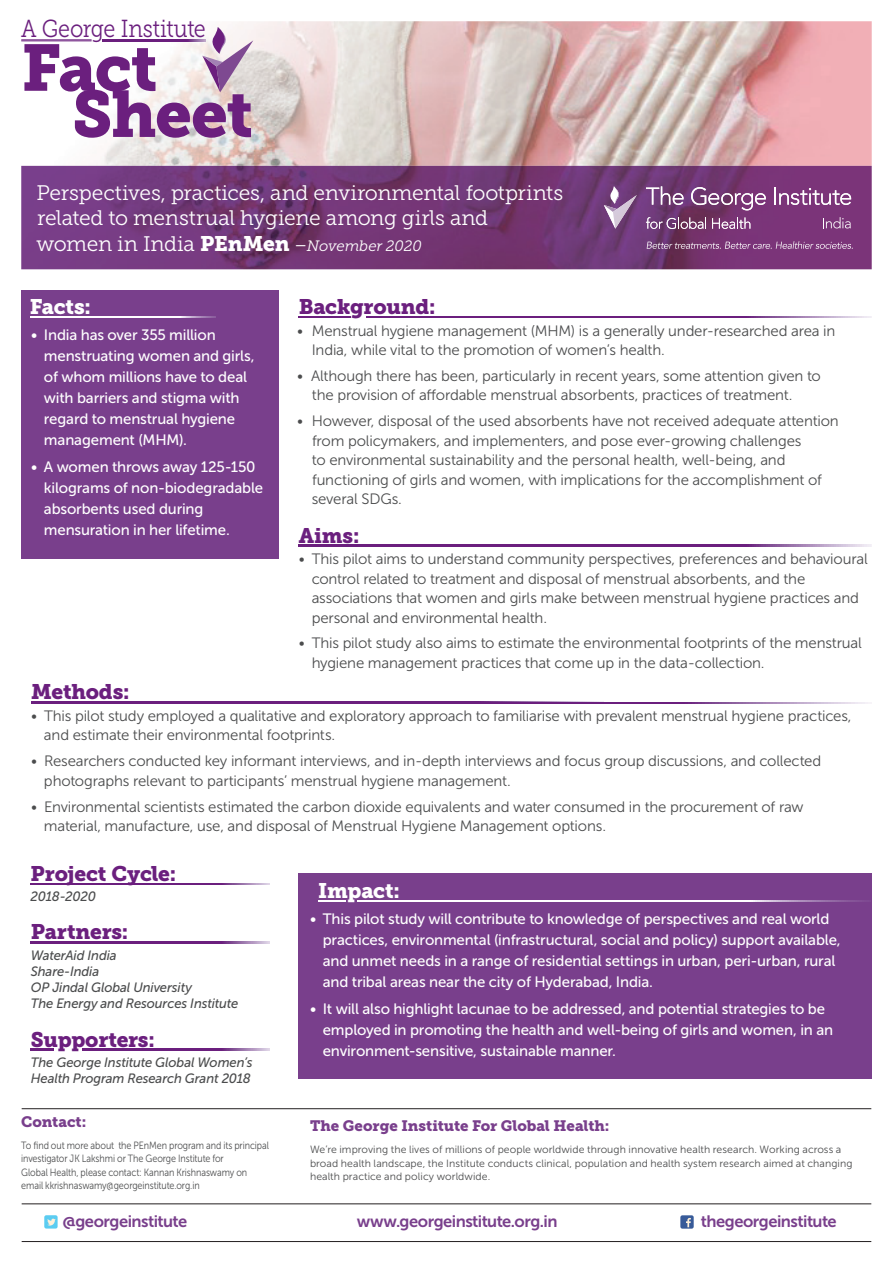
<style>
.page{position:relative;width:893px;height:1263px;background:#fff}
.page>*{position:absolute;margin:0;border:0;box-sizing:border-box;transform-origin:0 0}
.t1{font:65.25px/46.2px "Museo Slab 900";letter-spacing:-.02em;color:#6b1f7e}
.t2{font:24.6px "Museo Slab 300";letter-spacing:-.005em;color:#6b1f7e;scale:.88 1}
.t3{font:21px/25.5px "Museo Slab 300";letter-spacing:-.01em;color:#fff}
.t4{font:21px "Museo Slab 900";letter-spacing:-.01em;color:#6b1f7e}
.t5{font:21px "Museo Slab 900";letter-spacing:-.015em;color:#fff}
.t6{font:16.5px "Museo Sans 700";letter-spacing:-.03em;color:#793f8c}
.t7{font:15px/19.5px "Museo Sans 300";letter-spacing:-.015em;color:#4b4c4d}
.t8{font:15px/21px "Museo Sans 500";letter-spacing:-.01em;color:#fff}
.t9{font:15px "Museo Slab 900";letter-spacing:-.005em;color:#793f8c}
.t10{font:italic 13.5px/16.2px "Museo Sans 500";letter-spacing:-.01em;color:#4b4c4d}
.t11{font:10.5px/13.5px "Museo Sans 300";letter-spacing:-.005em;color:#4b4c4d}
.t12{font:10.5px/13.5px "Museo Sans 300";letter-spacing:-.005em;color:#4b4c4d;scale:.86 1}
.s1{font-family:"Museo Slab 900"}
.s2{font-size:18.75px}
.s3{font-style:italic;font-size:15px}
</style>
<div class="page">
<img style="left:21px;top:21px;width:851px;height:145px">
<img style="left:21px;top:21px;width:184px;height:21px">
<hr style="left:22px;top:1108px;width:849px;height:1px;background:#231f20">
<svg style="left:299px;top:545px;width:572px;height:1px"></svg>
<svg style="left:299px;top:546px;width:572px;height:1px"></svg>
<svg style="left:31px;top:701px;width:573px;height:1px"></svg>
<svg style="left:31px;top:703px;width:840px;height:1px"></svg>
<div style="left:299px;top:873px;width:573px;height:205px;background:#793f8c"></div>
<svg style="left:319px;top:900px;width:547px;height:1px"></svg>
<hr style="left:346px;top:899px;width:10px;height:4px;background:#793f8c">
<div style="left:21px;top:290px;width:258px;height:268px;background:#793f8c"></div>
<svg style="left:30px;top:316px;width:186px;height:1px"></svg>
<svg style="left:30px;top:317px;width:186px;height:1px"></svg>
<svg style="left:31px;top:941px;width:239px;height:1px"></svg>
<svg style="left:31px;top:943px;width:239px;height:1px"></svg>
<svg style="left:31px;top:883px;width:239px;height:1px"></svg>
<svg style="left:31px;top:884px;width:239px;height:1px"></svg>
<svg style="left:31px;top:1049px;width:239px;height:1px"></svg>
<svg style="left:31px;top:1050px;width:239px;height:1px"></svg>
<div style="left:54px;top:1047px;width:27px;height:5px;background:#fff"></div>
<svg style="left:299px;top:316px;width:572px;height:1px"></svg>
<svg style="left:299px;top:317px;width:572px;height:1px"></svg>
<hr style="left:351px;top:315px;width:15px;height:4px;background:#fff">
<img style="left:21px;top:166px;width:851px;height:103px">
<div style="left:44px;top:1215px;width:14px;height:13px;background:#5bccf1;border-radius:2px"></div>
<svg style="left:47px;top:1218px;width:9px;height:7px"></svg>
<div style="left:680px;top:1215px;width:14px;height:14px;background:#385b99;border-radius:2px"></div>
<svg style="left:686px;top:1218px;width:5px;height:9px"></svg>
<hr style="left:22px;top:1241px;width:849px;height:1px;background:#231f20">
<hr style="left:22px;top:1203px;width:849px;height:1px;background:#231f20">
<svg style="left:646px;top:186px;width:37px;height:19px"></svg>
<svg style="left:691px;top:187px;width:75px;height:23px;background:#91618e"></svg>
<svg style="left:774px;top:188px;width:77px;height:17px"></svg>
<svg style="left:646px;top:217px;width:60px;height:12px"></svg>
<svg style="left:712px;top:217px;width:38px;height:12px"></svg>
<img style="left:620px;top:195px;width:17px;height:34px">
<svg style="left:604px;top:186px;width:16px;height:43px"></svg>
<svg style="left:647px;top:241px;width:206px;height:8px;background:#925d8f"></svg>
<svg style="left:823px;top:217px;width:28px;height:11px"></svg>
<hr style="left:21px;top:39px;width:71px;height:1px;background:#6b1f7e">
<hr style="left:21px;top:41px;width:71px;height:1px;background:#6b1f7e">
<img style="left:102px;top:39px;width:100px;height:3px">
<svg style="left:202px;top:27px;width:51px;height:65px"></svg>
<h2 class="t2" style="left:21px;top:19px;width:211px">A Geor e Institute</h2>
<h1 class="t1" style="left:72px;top:51px;width:182px;text-indent:-51px">Fact<br>Sheet</h1>
<h2 class="t2" style="left:91px;top:19px;width:16px">g</h2>
<h3 class="t3" style="left:36px;top:182px;width:528px">Perspectives, practices, and environmental footprints related to menstrual hygiene among girls and women in India <span class="s1">PEnMen</span> <span class="s2">–</span><span class="s3">November 2020</span></h3>
<h3 class="t5" style="left:30px;top:299px;width:63px">Facts:</h3>
<p class="t8" style="left:44px;top:325px;width:212px;text-indent:-13px">• India has over 355 million menstruating women and girls, of whom millions have to deal with barriers and stigma with regard to menstrual hygiene management (MHM).</p>
<p class="t8" style="left:44px;top:458px;width:221px;text-indent:-13px">• A women throws away 125-150 kilograms of non-biodegradable absorbents used during mensuration in her lifetime.</p>
<h3 class="t4" style="left:31px;top:684px;width:100px">Methods:</h3>
<h3 class="t4" style="left:299px;top:299px;width:138px">Background:</h3>
<p class="t7" style="left:312px;top:322px;width:525px;text-indent:-14px">• Menstrual hygiene management (MHM) is a generally under-researched area in<br>India, while vital to the promotion of women’s health.</p>
<p class="t7" style="left:312px;top:367px;width:510px;text-indent:-15px">• Although there has been, particularly in recent years, some attention given to the provision of affordable menstrual absorbents, practices of treatment.</p>
<p class="t7" style="left:312px;top:413px;width:528px;text-indent:-15px">• However, disposal of the used absorbents have not received adequate attention from policymakers, and implementers, and pose ever-growing challenges<br>to environmental sustainability and the personal health, well-being, and functioning of girls and women, with implications for the accomplishment of several SDGs.</p>
<h3 class="t4" style="left:299px;top:527px;width:62px">Aims:</h3>
<p class="t7" style="left:312px;top:550px;width:558px;text-indent:-13px">• This pilot aims to understand community perspectives, preferences and behavioural control related to treatment and disposal of menstrual absorbents, and the associations that women and girls make between menstrual hygiene practices and personal and environmental health.</p>
<p class="t7" style="left:312px;top:635px;width:552px;text-indent:-13px">• This pilot study also aims to estimate the environmental footprints of the menstrual hygiene management practices that come up in the data-collection.</p>
<p class="t7" style="left:44px;top:707px;width:809px;text-indent:-13px">• This pilot study employed a qualitative and exploratory approach to familiarise with prevalent menstrual hygiene practices, and estimate their environmental footprints.</p>
<p class="t7" style="left:44px;top:753px;width:779px;text-indent:-13px">• Researchers conducted key informant interviews, and in-depth interviews and focus group discussions, and collected photographs relevant to participants’ menstrual hygiene management.</p>
<p class="t7" style="left:44px;top:798px;width:761px;text-indent:-13px">• Environmental scientists estimated the carbon dioxide equivalents and water consumed in the procurement of raw material, manufacture, use, and disposal of Menstrual Hygiene Management options.</p>
<h3 class="t4" style="left:31px;top:866px;width:147px">Project Cycle:</h3>
<p class="t10" style="left:31px;top:890px;width:67px">2018-2020</p>
<h3 class="t4" style="left:31px;top:924px;width:99px">Partners:</h3>
<p class="t10" style="left:31px;top:948px;width:209px">WaterAid India<br>Share-India<br>OP Jindal Global University<br>The Energy and Resources Institute</p>
<h3 class="t4" style="left:31px;top:1031px;width:125px">Supporters:</h3>
<p class="t10" style="left:31px;top:1055px;width:223px">The George Institute Global Women’s<br>Health Program Research Grant 2018</p>
<h3 class="t5" style="left:318px;top:883px;width:83px">Impact:</h3>
<p class="t8" style="left:323px;top:909px;width:519px;text-indent:-13px">• This pilot study will contribute to knowledge of perspectives and real world practices, environmental (infrastructural, social and policy) support available, and unmet needs in a range of residential settings in urban, peri-urban, rural and tribal areas near the city of Hyderabad, India.</p>
<p class="t8" style="left:323px;top:1000px;width:512px;text-indent:-13px">• It will also highlight lacunae to be addressed, and potential strategies to be employed in promoting the health and well-being of girls and women, in an environment-sensitive, sustainable manner.</p>
<p class="t9" style="left:21px;top:1116px;width:67px">Contact:</p>
<p class="t12" style="left:21px;top:1139px;width:290px">To find out more about the PEnMen program and its principal investigator JK Lakshmi or The George Institute for<br>Global Health, please contact: Kannan Krishnaswamy on email kkrishnaswamy@georgeinstitute.org.in</p>
<p class="t6" style="left:63px;top:1215px;width:126px">@georgeinstitute</p>
<p class="t6" style="left:701px;top:1215px;width:137px">thegeorgeinstitute</p>
<p class="t9" style="left:310px;top:1120px;width:301px">The George Institute For Global Health:</p>
<p class="t11" style="left:310px;top:1144px;width:544px">We’re improving the lives of millions of people worldwide through innovative health research. Working across a broad health landscape, the Institute conducts clinical, population and health system research aimed at changing health practice and policy worldwide.</p>
<p class="t6" style="left:357px;top:1215px;width:202px">www.georgeinstitute.org.in</p>
</div>
